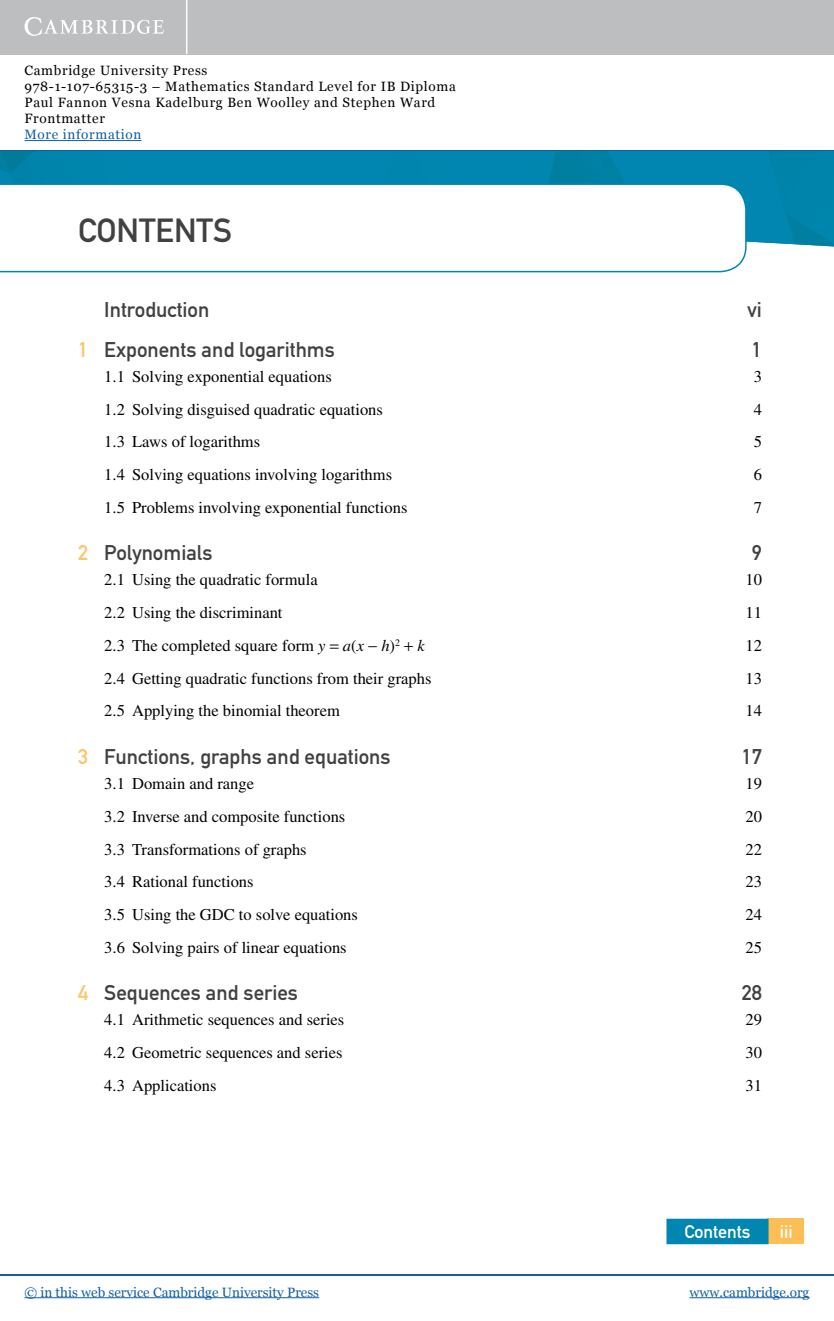
<style>
.page{position:relative;width:834px;height:1321px;background:#fff}
.page>*{position:absolute;margin:0;border:0;box-sizing:border-box;transform-origin:0 0}
.t1{font:33px "DIN Mittelschrift Std";color:#414042}
.t2{font:21px "DIN Mittelschrift Std";color:#414042}
.t3{font:18px "DIN Mittelschrift Std";color:#fff}
.t4{font:16.5px "Times LT Std";color:#000}
.t5{font:13.5px/16px "Georgia";letter-spacing:.05em;color:#000}
.t6{font:13.5px "Georgia";color:#115fa4}
.t7{font:13.5px "Georgia";letter-spacing:.05em;color:#115fa4}
.s1{color:#fec468}
.s2{font-style:italic}
</style>
<div class="page">
<div style="left:0;top:0;width:833px;height:54px;background:#bcbec0"></div>
<hr style="left:186px;top:0;width:1px;height:54px;background:#fff">
<svg style="left:24px;top:17px;width:140px;height:19px"></svg>
<hr style="left:24px;top:140px;width:117px;height:1px;background:#115fa4">
<hr style="left:0;top:150px;width:833px;height:1px;background:#115fa4">
<hr style="left:0;top:1274px;width:833px;height:1px;background:#115fa4">
<hr style="left:24px;top:1297px;width:295px;height:1px;background:#115fa4">
<hr style="left:689px;top:1297px;width:120px;height:1px;background:#115fa4">
<img style="left:0;top:153px;width:833px;height:46px">
<img style="left:747px;top:199px;width:86px;height:47px">
<svg style="left:0;top:183px;width:747px;height:90px"></svg>
<img style="left:0;top:152px;width:833px;height:1px">
<svg style="left:0;top:151px;width:833px;height:1px"></svg>
<div style="left:767px;top:1219px;width:36px;height:25px;background:#fdbe56"></div>
<div style="left:666px;top:1219px;width:102px;height:25px;background:#0086b0"></div>
<p class="t5" style="left:24px;top:62px;width:433px">Cambridge University Press<br>978-1-107-65315-3 – Mathematics Standard Level for IB Diploma Paul Fannon Vesna Kadelburg Ben Woolley and Stephen Ward Frontmatter</p>
<p class="t7" style="left:24px;top:126px;width:118px">More information</p>
<h1 class="t1" style="left:78px;top:211px;width:155px">CONTENTS</h1>
<p class="t2" style="left:104px;top:297px;width:106px">Introduction</p>
<p class="t2" style="left:747px;top:297px;width:16px">vi</p>
<p class="t2" style="left:78px;top:337px;width:258px"><span class="s1">1</span> Exponents and logarithms</p>
<p class="t2" style="left:751px;top:337px;width:12px">1</p>
<p class="t4" style="left:104px;top:367px;width:229px">1.1 Solving exponential equations</p>
<p class="t4" style="left:753px;top:367px;width:10px">3</p>
<p class="t4" style="left:104px;top:400px;width:280px">1.2 Solving disguised quadratic equations</p>
<p class="t4" style="left:753px;top:400px;width:10px">4</p>
<p class="t4" style="left:104px;top:433px;width:157px">1.3 Laws of logarithms</p>
<p class="t4" style="left:753px;top:433px;width:10px">5</p>
<p class="t4" style="left:104px;top:465px;width:289px">1.4 Solving equations involving logarithms</p>
<p class="t4" style="left:753px;top:465px;width:10px">6</p>
<p class="t4" style="left:104px;top:498px;width:304px">1.5 Problems involving exponential functions</p>
<p class="t4" style="left:753px;top:498px;width:10px">7</p>
<p class="t2" style="left:78px;top:540px;width:136px"><span class="s1">2</span> Polynomials</p>
<p class="t2" style="left:751px;top:540px;width:12px">9</p>
<p class="t4" style="left:104px;top:571px;width:215px">2.1 Using the quadratic formula</p>
<p class="t4" style="left:745px;top:571px;width:18px">10</p>
<p class="t4" style="left:104px;top:603px;width:180px">2.2 Using the discriminant</p>
<p class="t4" style="left:745px;top:603px;width:18px">11</p>
<p class="t4" style="left:104px;top:636px;width:322px">2.3 The completed square form <span class="s2">y a</span>(<span class="s2">x</span> − <span class="s2">h</span>)<sup>2</sup> <span class="s2">k</span></p>
<p class="t4" style="left:745px;top:636px;width:18px">12</p>
<p class="t4" style="left:104px;top:669px;width:328px">2.4 Getting quadratic functions from their graphs</p>
<p class="t4" style="left:745px;top:669px;width:18px">13</p>
<p class="t4" style="left:104px;top:702px;width:237px">2.5 Applying the binomial theorem</p>
<p class="t4" style="left:745px;top:702px;width:18px">14</p>
<p class="t2" style="left:78px;top:744px;width:314px"><span class="s1">3</span> Functions, graphs and equations</p>
<p class="t2" style="left:741px;top:744px;width:22px">17</p>
<p class="t4" style="left:104px;top:774px;width:151px">3.1 Domain and range</p>
<p class="t4" style="left:745px;top:774px;width:18px">19</p>
<p class="t4" style="left:104px;top:807px;width:242px">3.2 Inverse and composite functions</p>
<p class="t4" style="left:745px;top:807px;width:18px">20</p>
<p class="t4" style="left:104px;top:840px;width:204px">3.3 Transformations of graphs</p>
<p class="t4" style="left:745px;top:840px;width:18px">22</p>
<p class="t4" style="left:104px;top:872px;width:151px">3.4 Rational functions</p>
<p class="t4" style="left:745px;top:872px;width:18px">23</p>
<p class="t4" style="left:104px;top:905px;width:255px">3.5 Using the GDC to solve equations</p>
<p class="t4" style="left:745px;top:905px;width:18px">24</p>
<p class="t4" style="left:104px;top:938px;width:244px">3.6 Solving pairs of linear equations</p>
<p class="t4" style="left:745px;top:938px;width:18px">25</p>
<p class="t2" style="left:78px;top:980px;width:221px"><span class="s1">4</span> Sequences and series</p>
<p class="t2" style="left:741px;top:980px;width:22px">28</p>
<p class="t4" style="left:104px;top:1010px;width:241px">4.1 Arithmetic sequences and series</p>
<p class="t4" style="left:745px;top:1010px;width:18px">29</p>
<p class="t4" style="left:104px;top:1043px;width:240px">4.2 Geometric sequences and series</p>
<p class="t4" style="left:745px;top:1043px;width:18px">30</p>
<p class="t4" style="left:104px;top:1076px;width:114px">4.3 Applications</p>
<p class="t4" style="left:745px;top:1076px;width:18px">31</p>
<p class="t3" style="left:684px;top:1221px;width:67px">Contents</p>
<p class="t3" style="left:779px;top:1221px;width:14px">iii</p>
<p class="t6" style="left:24px;top:1284px;width:296px">© in this web service Cambridge University Press</p>
<p class="t6" style="left:689px;top:1284px;width:121px">www.cambridge.org</p>
</div>
